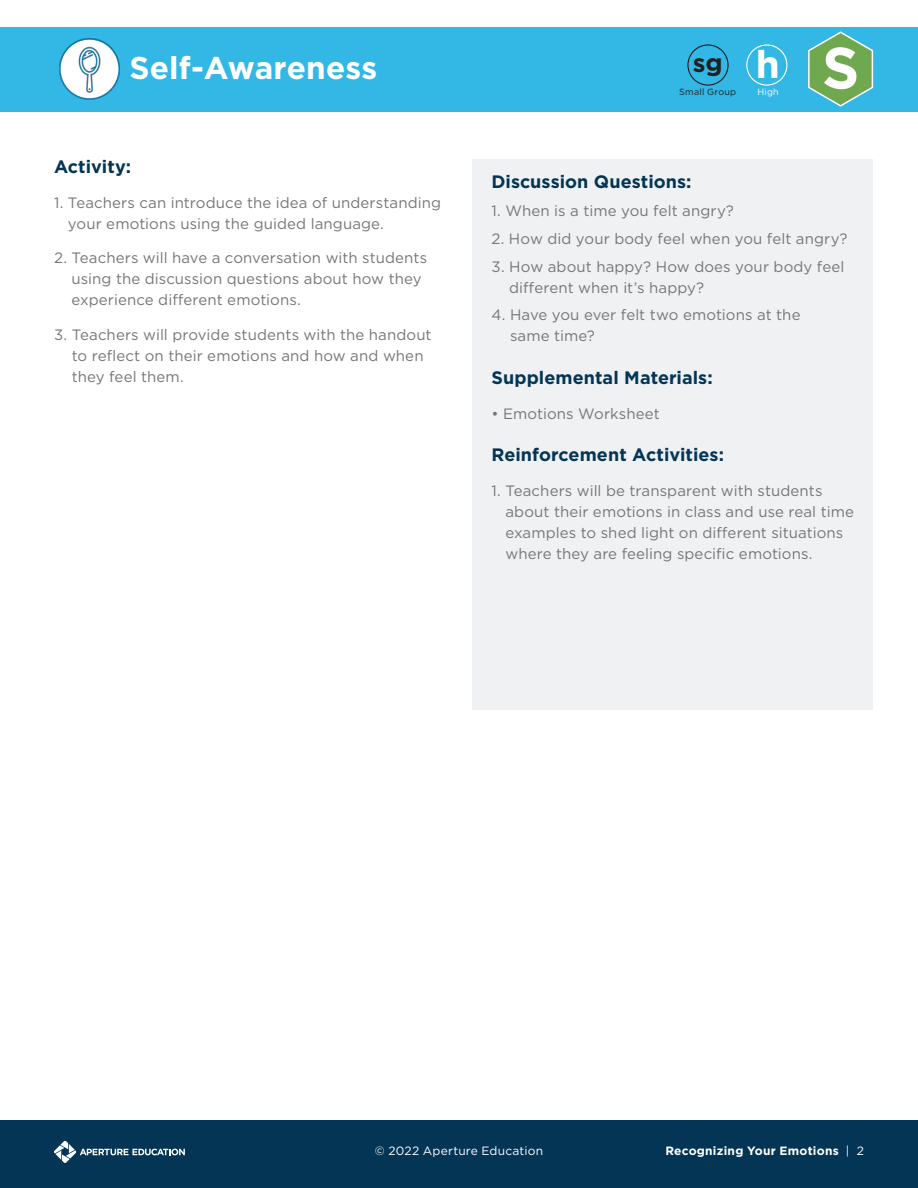
<style>
.page{position:relative;width:918px;height:1188px;background:#fff}
.page>*{position:absolute;margin:0;border:0;box-sizing:border-box;transform-origin:0 0}
.Body_Text{font:700 58.35px "Gotham";color:#fff}
.t1{font:700 38.55px "Gotham";color:#fff}
.Body_Text-2{font:700 31.5px "Gotham";letter-spacing:.005em;color:#fff}
.t2{font:700 25.5px "Gotham";color:#231f20}
.Subheader{font:700 18px "Gotham";letter-spacing:.005em;color:#043555}
.Body_Text-3{font:15px/21px "Gotham";letter-spacing:.005em;color:#757679}
.Bullets{font:15px/21px "Gotham";letter-spacing:.01em;color:#757679}
.t3{font:700 12px "Gotham";letter-spacing:.02em;color:#fff}
.t4{font:12px "Gotham";letter-spacing:.015em;color:#fff}
.Body_Text-4{font:9px "Gotham";letter-spacing:.03em;color:#231f20}
.Body_Text-5{font:9px "Gotham";color:#fff}
.s1{font-weight:400}
</style>
<div class="page">
<div style="left:0;top:1120px;width:918px;height:68px;background:#043555"></div>
<svg style="left:54px;top:1141px;width:131px;height:22px"></svg>
<div style="left:0;top:27px;width:918px;height:84px;background:#33b7e4"></div>
<img style="left:59px;top:39px;width:61px;height:61px">
<div style="left:687px;top:44px;width:42px;height:42px;border:1px solid #231f20;border-radius:50%"></div>
<div style="left:472px;top:159px;width:401px;height:551px;background:#f0f1f2"></div>
<svg style="left:808px;top:31px;width:66px;height:76px"></svg>
<div style="left:746px;top:44px;width:41px;height:42px;border:1px solid #fff;border-radius:50%"></div>
<p class="Body_Text-2" style="left:129px;top:50px;width:249px">Self-Awareness</p>
<p class="t2" style="left:693px;top:48px;width:31px">sg</p>
<p class="t1" style="left:756px;top:42px;width:26px">h</p>
<p class="Body_Text-5" style="left:757px;top:86px;width:23px">High</p>
<p class="Body_Text-4" style="left:679px;top:86px;width:58px">Small Group</p>
<p class="Body_Text" style="left:822px;top:34px;width:39px">S</p>
<p class="Subheader" style="left:54px;top:156px;width:79px">Activity:</p>
<p class="Body_Text-3" style="left:68px;top:192px;width:375px;text-indent:-14px">1. Teachers can introduce the idea of understanding your emotions using the guided language.</p>
<p class="Body_Text-3" style="left:72px;top:247px;width:357px;text-indent:-18px">2. Teachers will have a conversation with students using the discussion questions about how they experience different emotions.</p>
<p class="Body_Text-3" style="left:72px;top:324px;width:361px;text-indent:-18px">3. Teachers will provide students with the handout to reflect on their emotions and how and when they feel them.</p>
<p class="Subheader" style="left:491px;top:172px;width:202px">Discussion Questions:</p>
<p class="Bullets" style="left:491px;top:200px;width:244px">1. When is a time you felt angry?</p>
<p class="Bullets" style="left:491px;top:228px;width:358px">2. How did your body feel when you felt angry?</p>
<p class="Bullets" style="left:509px;top:255px;width:337px;text-indent:-18px">3. How about happy? How does your body feel different when it’s happy?</p>
<p class="Bullets" style="left:510px;top:304px;width:292px;text-indent:-19px">4. Have you ever felt two emotions at the same time?</p>
<p class="Subheader" style="left:491px;top:367px;width:223px">Supplemental Materials:</p>
<p class="Bullets" style="left:491px;top:402px;width:170px">• Emotions Worksheet</p>
<p class="Subheader" style="left:491px;top:445px;width:234px">Reinforcement Activities:</p>
<p class="Body_Text-3" style="left:505px;top:480px;width:350px;text-indent:-14px">1. Teachers will be transparent with students about their emotions in class and use real time examples to shed light on different situations where they are feeling specific emotions.</p>
<p class="t4" style="left:375px;top:1143px;width:170px">© 2022 Aperture Education</p>
<p class="t3" style="left:665px;top:1144px;width:200px">Recognizing Your Emotions <span class="s1">| 2</span></p>
</div>
